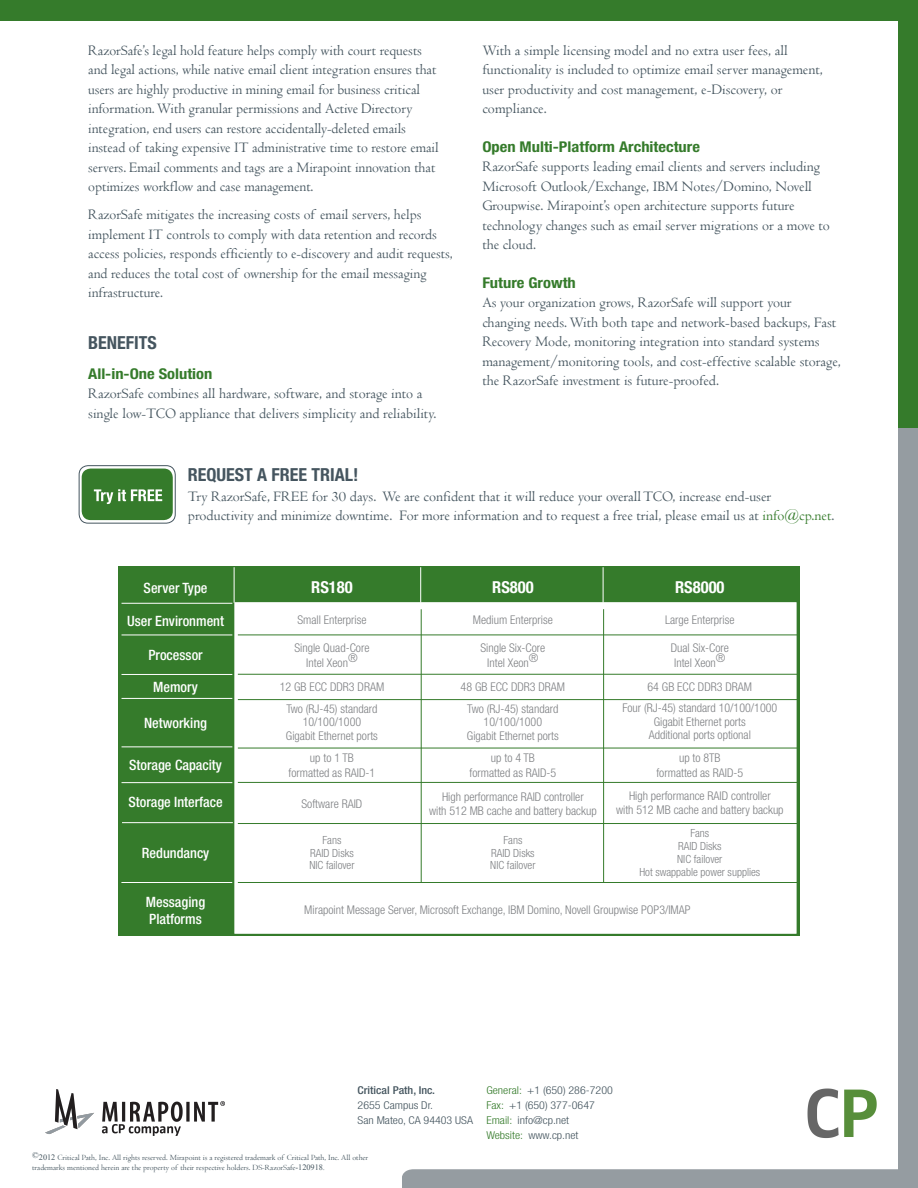
<style>
.page{position:relative;width:918px;height:1188px;background:#fff}
.page>*{position:absolute;margin:0;border:0;box-sizing:border-box;transform-origin:0 0}
.t1{font:700 condensed 18px "Helvetica Neue LT Std";color:#45555f}
.t2{font:700 condensed 16.5px "Helvetica Neue LT Std";color:#fff}
.t3{font:15px/19.5px "Centaur";color:#45555f}
.t4{font:700 condensed 14.85px "Helvetica Neue LT Std";color:#357b2b;scale:1.11 1}
.t5{font:500 condensed 14.25px/16.5px "Helvetica Neue LT Std";color:#fff}
.t6{font:300 condensed 12px/13.5px "Helvetica Neue LT Std";color:#7e8083;text-align:center}
.t7{font:300 condensed 11.25px/12.8px "Helvetica Neue LT Std";color:#7e8083;text-align:center}
.t8{font:300 condensed 10.8px "Helvetica Neue LT Std";color:#45555f;scale:1.11 1}
.t9{font:500 condensed 10.8px "Helvetica Neue LT Std";color:#45555f;scale:1.11 1}
.t10{font:8.25px/9.9px "Centaur";color:#45555f}
.s1{color:#357b2b}
.s2{font-family:"Times New Roman"}
</style>
<div class="page">
<div style="left:899px;top:428px;width:19px;height:760px;background:#959ca1"></div>
<div style="left:899px;top:0;width:19px;height:428px;background:#357b2b"></div>
<div style="left:0;top:0;width:918px;height:21px;background:#357b2b"></div>
<div style="left:402px;top:1169px;width:497px;height:19px;background:#959ca1"></div>
<img style="left:807px;top:1088px;width:70px;height:50px">
<img style="left:45px;top:1090px;width:180px;height:45px">
<div style="left:118px;top:566px;width:682px;height:370px;background:#357b2b"></div>
<div style="left:233px;top:601px;width:565px;height:334px;background:#fff;border:2px solid #357b2b"></div>
<hr style="left:122px;top:635px;width:110px;height:1px;background:#fff">
<hr style="left:122px;top:674px;width:110px;height:1px;background:#fff">
<hr style="left:122px;top:698px;width:110px;height:1px;background:#fff">
<hr style="left:122px;top:747px;width:110px;height:1px;background:#fff">
<hr style="left:122px;top:782px;width:110px;height:1px;background:#fff">
<hr style="left:122px;top:822px;width:111px;height:1px;background:#fff">
<hr style="left:121px;top:882px;width:111px;height:1px;background:#fff">
<hr style="left:122px;top:603px;width:110px;height:1px;background:#fff">
<hr style="left:234px;top:567px;width:1px;height:36px;background:#fff">
<hr style="left:420px;top:567px;width:1px;height:36px;background:#fff">
<hr style="left:603px;top:567px;width:1px;height:36px;background:#fff">
<hr style="left:421px;top:609px;width:1px;height:274px;background:#357b2b">
<hr style="left:603px;top:609px;width:1px;height:273px;background:#357b2b">
<hr style="left:238px;top:882px;width:559px;height:1px;background:#357b2b">
<hr style="left:238px;top:823px;width:559px;height:1px;background:#357b2b">
<hr style="left:238px;top:782px;width:559px;height:1px;background:#357b2b">
<hr style="left:238px;top:748px;width:559px;height:1px;background:#357b2b">
<hr style="left:238px;top:699px;width:559px;height:1px;background:#357b2b">
<hr style="left:238px;top:674px;width:559px;height:1px;background:#357b2b">
<hr style="left:238px;top:635px;width:559px;height:1px;background:#357b2b">
<svg style="left:79px;top:466px;width:96px;height:57px"></svg>
<div style="left:79px;top:465px;width:96px;height:58px;border:1px solid #45555f;border-radius:9px"></div>
<div style="left:82px;top:469px;width:91px;height:51px;background:#357b2b;border-radius:9px"></div>
<svg style="left:94px;top:489px;width:68px;height:15px"></svg>
<p class="t3" style="left:88px;top:40px;width:352px">RazorSafe’s legal hold feature helps comply with court requests and legal actions, while native email client integration ensures that users are highly productive in mining email for business critical information. With granular permissions and Active Directory integration, end users can restore accidentally-deleted emails instead of taking expensive IT administrative time to restore email servers. Email comments and tags are a Mirapoint innovation that optimizes workflow and case management.</p>
<p class="t3" style="left:88px;top:205px;width:366px">RazorSafe mitigates the increasing costs of email servers, helps implement IT controls to comply with data retention and records access policies, responds efficiently to e-discovery and audit requests, and reduces the total cost of ownership for the email messaging infrastructure.</p>
<p class="t1" style="left:88px;top:331px;width:70px">BENEFITS</p>
<p class="t4" style="left:88px;top:364px;width:113px">All-in-One Solution</p>
<p class="t3" style="left:88px;top:384px;width:350px">RazorSafe combines all hardware, software, and storage into a single low-TCO appliance that delivers simplicity and reliability.</p>
<p class="t3" style="left:482px;top:40px;width:342px">With a simple licensing model and no extra user fees, all functionality is included to optimize email server management, user productivity and cost management, e-Discovery, or compliance.</p>
<p class="t4" style="left:482px;top:138px;width:198px">Open Multi-Platform Architecture</p>
<p class="t3" style="left:482px;top:157px;width:349px">RazorSafe supports leading email clients and servers including Microsoft Outlook/Exchange, IBM Notes/Domino, Novell Groupwise. Mirapoint’s open architecture supports future technology changes such as email server migrations or a move to the cloud.</p>
<p class="t4" style="left:482px;top:274px;width:86px">Future Growth</p>
<p class="t3" style="left:482px;top:293px;width:360px">As your organization grows, RazorSafe will support your changing needs. With both tape and network-based backups, Fast Recovery Mode, monitoring integration into standard systems management/monitoring tools, and cost-effective scalable storage, the RazorSafe investment is future-proofed.</p>
<p class="t1" style="left:188px;top:464px;width:172px">REQUEST A FREE TRIAL!</p>
<p class="t3" style="left:188px;top:486px;width:648px">Try RazorSafe, FREE for 30 days. We are confident that it will reduce your overall TCO, increase end-user productivity and minimize downtime. For more information and to request a free trial, please email us at <span class="s1">info@cp.net</span>.</p>
<p class="t5" style="left:144px;top:580px;width:65px">Server Type</p>
<p class="t5" style="left:127px;top:612px;width:99px">User Environment</p>
<p class="t5" style="left:148px;top:646px;width:56px">Processor</p>
<p class="t5" style="left:153px;top:678px;width:46px">Memory</p>
<p class="t5" style="left:144px;top:714px;width:64px">Networking</p>
<p class="t5" style="left:129px;top:756px;width:94px">Storage Capacity</p>
<p class="t5" style="left:128px;top:793px;width:96px">Storage Interface</p>
<p class="t5" style="left:142px;top:844px;width:69px">Redundancy</p>
<p class="t5" style="left:146px;top:894px;width:61px">Messaging<br>Platforms</p>
<p class="t2" style="left:311px;top:577px;width:43px">RS180</p>
<p class="t2" style="left:492px;top:577px;width:43px">RS800</p>
<p class="t2" style="left:675px;top:577px;width:51px">RS8000</p>
<p class="t6" style="left:473px;top:613px;width:81px">Medium Enterprise</p>
<p class="t6" style="left:480px;top:640px;width:67px;line-height:15px">Single Six-Core<br>Intel Xeon®</p>
<p class="t6" style="left:467px;top:702px;width:93px">Two (RJ-45) standard<br>10/100/1000</p>
<p class="t6" style="left:467px;top:729px;width:93px">Gigabit Ethernet ports</p>
<p class="t6" style="left:665px;top:613px;width:71px">Large Enterprise</p>
<p class="t6" style="left:671px;top:640px;width:60px;line-height:15px;text-align:left">Dual Six-Core<br>Intel Xeon®</p>
<p class="t6" style="left:622px;top:701px;width:156px">Four (RJ-45) standard 10/100/1000</p>
<p class="t6" style="left:654px;top:715px;width:93px">Gigabit Ethernet ports</p>
<p class="t6" style="left:649px;top:728px;width:104px">Additional ports optional</p>
<p class="t6" style="left:297px;top:613px;width:71px">Small Enterprise</p>
<p class="t6" style="left:294px;top:640px;width:77px;line-height:15px">Single Quad-Core<br>Intel Xeon®</p>
<p class="t6" style="left:286px;top:702px;width:93px">Two (RJ-45) standard<br>10/100/1000</p>
<p class="t6" style="left:286px;top:729px;width:93px">Gigabit Ethernet ports</p>
<p class="t6" style="left:280px;top:680px;width:106px">12 GB ECC DDR3 DRAM</p>
<p class="t6" style="left:461px;top:680px;width:106px">48 GB ECC DDR3 DRAM</p>
<p class="t6" style="left:648px;top:680px;width:106px">64 GB ECC DDR3 DRAM</p>
<p class="t6" style="left:310px;top:751px;width:45px">up to 1 TB</p>
<p class="t6" style="left:289px;top:766px;width:88px">formatted as RAID-1</p>
<p class="t6" style="left:491px;top:751px;width:45px">up to 4 TB</p>
<p class="t6" style="left:469px;top:766px;width:88px">formatted as RAID-5</p>
<p class="t6" style="left:679px;top:751px;width:43px">up to 8TB</p>
<p class="t6" style="left:656px;top:766px;width:88px">formatted as RAID-5</p>
<p class="t6" style="left:616px;top:789px;width:169px">High performance RAID controller<br>with 512 MB cache and battery backup</p>
<p class="t7" style="left:678px;top:827px;width:45px">Fans<br>RAID Disks</p>
<p class="t7" style="left:677px;top:852px;width:47px">NIC failover</p>
<p class="t7" style="left:639px;top:865px;width:122px">Hot swappable power supplies</p>
<p class="t6" style="left:429px;top:790px;width:169px">High performance RAID controller<br>with 512 MB cache and battery backup</p>
<p class="t6" style="left:302px;top:797px;width:62px">Software RAID</p>
<p class="t7" style="left:491px;top:833px;width:45px">Fans<br>RAID Disks</p>
<p class="t7" style="left:490px;top:859px;width:47px">NIC failover</p>
<p class="t6" style="left:304px;top:903px;width:388px">Mirapoint Message Server, Microsoft Exchange, IBM Domino, Novell Groupwise POP3/IMAP</p>
<p class="t7" style="left:310px;top:833px;width:45px">Fans<br>RAID Disks</p>
<p class="t7" style="left:309px;top:859px;width:47px">NIC failover</p>
<p class="t9" style="left:358px;top:1084px;width:71px">Critical Path, Inc.</p>
<p class="t8" style="left:358px;top:1099px;width:69px">2655 Campus Dr.</p>
<p class="t8" style="left:358px;top:1114px;width:105px">San Mateo, CA 94403 USA</p>
<p class="t8" style="left:486px;top:1084px;width:115px"><span class="s1">General:</span> +1 (650) 286-7200</p>
<p class="t8" style="left:486px;top:1099px;width:99px"><span class="s1">Fax:</span> +1 (650) 377-0647</p>
<p class="t8" style="left:486px;top:1114px;width:76px"><span class="s1">Email:</span> info@cp.net</p>
<p class="t8" style="left:486px;top:1129px;width:85px"><span class="s1">Website:</span> www.cp.net</p>
<p class="t10" style="left:32px;top:1152px;width:337px">©<span class="s2">2012</span> Critical Path, Inc. All rights reserved. Mirapoint is a registered trademark of Critical Path, Inc. All other trademarks mentioned herein are the property of their respective holders. DS-RazorSafe<span class="s2">-120918.</span></p>
</div>
